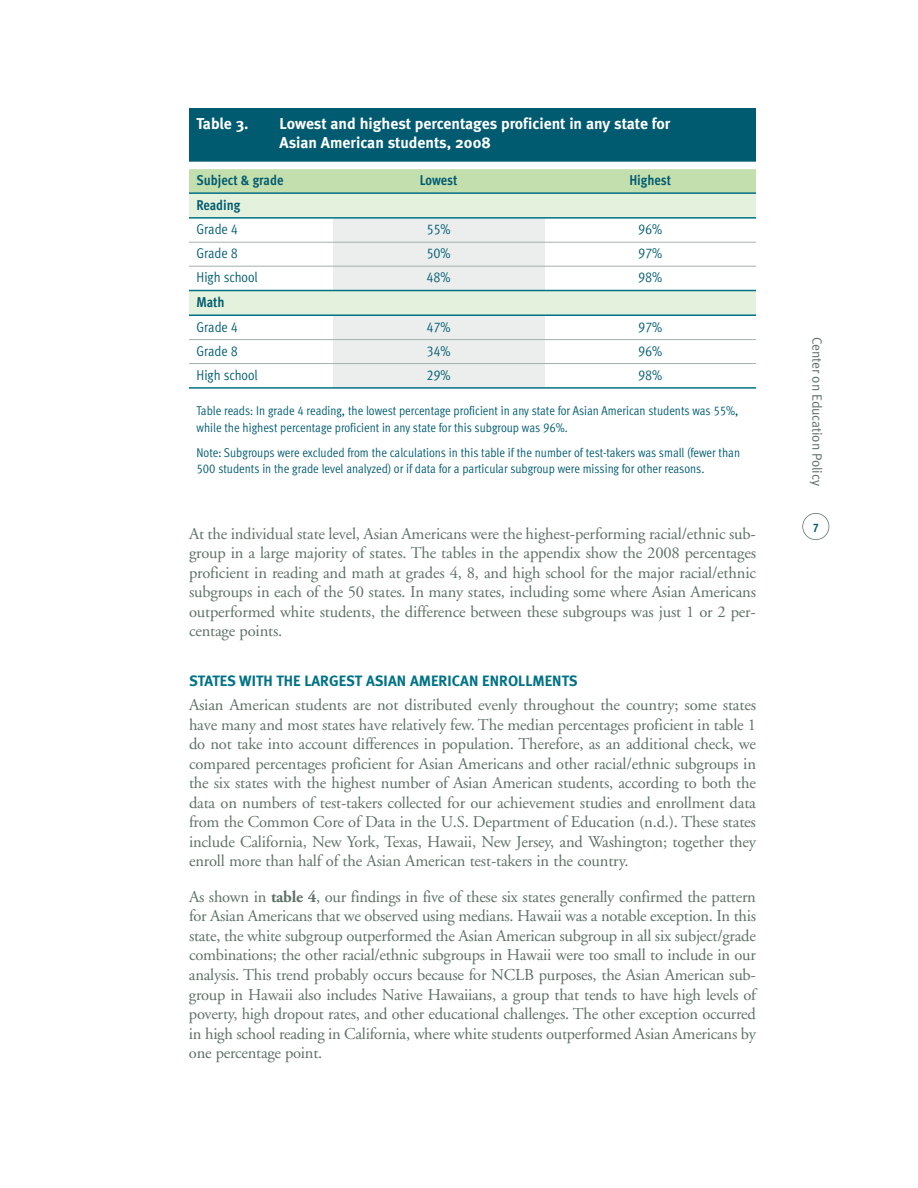
<style>
.page{position:relative;width:918px;height:1188px;background:#fff}
.page>*{position:absolute;margin:0;border:0;box-sizing:border-box;transform-origin:0 0}
.t1{font:16.5px/19.5px "Adobe Garamond";letter-spacing:-.01em;color:#5f7067;text-align:justify}
.t2{font:700 15.75px/18.8px "Meta";color:#fff}
.t3{font:700 15px "Meta";letter-spacing:.005em;color:#017286}
.t4{font:14.25px "Meta Cond Normal LF";color:#005b70}
.t5{font:14.25px "Meta Cond Bold LF";color:#005b70}
.t6{font:13.5px "Meta Normal CE";letter-spacing:-.01em;color:#5f7067}
.t7{font:12.75px/16.5px "Meta Cond Normal LF";color:#005b70}
.t8{font:700 12px "Meta Cond";color:#005b70}
.s1{font-weight:700}
</style>
<div class="page">
<div style="left:802px;top:513px;width:27px;height:27px;border:2px solid #5f7067;border-radius:50%"></div>
<div style="left:189px;top:108px;width:567px;height:57px;background:#005b70"></div>
<div style="left:189px;top:165px;width:144px;height:28px;background:#c2dfad"></div>
<div style="left:333px;top:165px;width:211px;height:28px;background:#c2dfad"></div>
<div style="left:544px;top:165px;width:212px;height:28px;background:#c2dfad"></div>
<div style="left:189px;top:193px;width:567px;height:25px;background:#e4f1dc"></div>
<div style="left:333px;top:218px;width:211px;height:24px;background:#ebeeed"></div>
<div style="left:333px;top:242px;width:211px;height:24px;background:#ebeeed"></div>
<div style="left:333px;top:266px;width:211px;height:25px;background:#ebeeed"></div>
<div style="left:189px;top:291px;width:567px;height:24px;background:#e4f1dc"></div>
<div style="left:333px;top:315px;width:211px;height:25px;background:#ebeeed"></div>
<div style="left:333px;top:340px;width:211px;height:24px;background:#ebeeed"></div>
<div style="left:333px;top:364px;width:211px;height:24px;background:#ebeeed"></div>
<div style="left:189px;top:162px;width:567px;height:7px;background:#fff"></div>
<hr style="left:189px;top:192px;width:567px;height:2px;background:#017286">
<hr style="left:189px;top:217px;width:567px;height:2px;background:#017286">
<hr style="left:189px;top:242px;width:567px;height:1px;background:#a4b1aa">
<hr style="left:189px;top:266px;width:567px;height:1px;background:#a4b1aa">
<hr style="left:189px;top:290px;width:567px;height:1px;background:#017286">
<hr style="left:189px;top:314px;width:567px;height:2px;background:#017286">
<hr style="left:189px;top:339px;width:567px;height:1px;background:#a4b1aa">
<hr style="left:189px;top:363px;width:567px;height:1px;background:#a4b1aa">
<hr style="left:189px;top:387px;width:567px;height:2px;background:#017286">
<p class="t2" style="left:196px;top:116px;width:54px">Table 3.</p>
<p class="t2" style="left:280px;top:116px;width:392px">Lowest and highest percentages proficient in any state for<br>Asian American students, 2008</p>
<p class="t5" style="left:196px;top:174px;width:88px">Subject &amp; grade</p>
<p class="t5" style="left:420px;top:174px;width:39px">Lowest</p>
<p class="t5" style="left:629px;top:174px;width:43px">Highest</p>
<p class="t5" style="left:196px;top:199px;width:45px">Reading</p>
<p class="t4" style="left:196px;top:224px;width:43px">Grade 4</p>
<p class="t4" style="left:426px;top:224px;width:26px">55%</p>
<p class="t4" style="left:638px;top:224px;width:26px">96%</p>
<p class="t4" style="left:196px;top:248px;width:43px">Grade 8</p>
<p class="t4" style="left:426px;top:248px;width:26px">50%</p>
<p class="t4" style="left:638px;top:248px;width:26px">97%</p>
<p class="t4" style="left:196px;top:272px;width:63px">High school</p>
<p class="t4" style="left:426px;top:272px;width:26px">48%</p>
<p class="t4" style="left:638px;top:272px;width:26px">98%</p>
<p class="t5" style="left:196px;top:297px;width:30px">Math</p>
<p class="t4" style="left:196px;top:321px;width:43px">Grade 4</p>
<p class="t4" style="left:426px;top:321px;width:26px">47%</p>
<p class="t4" style="left:638px;top:321px;width:26px">97%</p>
<p class="t4" style="left:196px;top:345px;width:43px">Grade 8</p>
<p class="t4" style="left:426px;top:345px;width:26px">34%</p>
<p class="t4" style="left:638px;top:345px;width:26px">96%</p>
<p class="t4" style="left:196px;top:369px;width:63px">High school</p>
<p class="t4" style="left:426px;top:369px;width:26px">29%</p>
<p class="t4" style="left:638px;top:369px;width:26px">98%</p>
<p class="t7" style="left:196px;top:403px;width:543px">Table reads: In grade 4 reading, the lowest percentage proficient in any state for Asian American students was 55%, while the highest percentage proficient in any state for this subgroup was 96%.</p>
<p class="t7" style="left:196px;top:445px;width:545px">Note: Subgroups were excluded from the calculations in this table if the number of test-takers was small (fewer than<br>500 students in the grade level analyzed) or if data for a particular subgroup were missing for other reasons.</p>
<p class="t1" style="left:189px;top:525px;width:569px">At the individual state level, Asian Americans were the highest-performing racial/ethnic sub&shy;group in a large majority of states. The tables in the appendix show the 2008 percentages proficient in reading and math at grades 4, 8, and high school for the major racial/ethnic subgroups in each of the 50 states. In many states, including some where Asian Americans outperformed white students, the difference between these subgroups was just 1 or 2 per&shy;centage points.</p>
<p class="t3" style="left:189px;top:676px;width:390px">STATES WITH THE LARGEST ASIAN AMERICAN ENROLLMENTS</p>
<p class="t1" style="left:189px;top:697px;width:569px">Asian American students are not distributed evenly throughout the country; some states have many and most states have relatively few. The median percentages proficient in table 1 do not take into account differences in population. Therefore, as an additional check, we compared percentages proficient for Asian Americans and other racial/ethnic subgroups in the six states with the highest number of Asian American students, according to both the data on numbers of test-takers collected for our achievement studies and enrollment data from the Common Core of Data in the U.S. Department of Education (n.d.). These states include California, New York, Texas, Hawaii, New Jersey, and Washington; together they enroll more than half of the Asian American test-takers in the country.</p>
<p class="t1" style="left:189px;top:888px;width:569px">As shown in <span class="s1">table 4</span>, our findings in five of these six states generally confirmed the pattern for Asian Americans that we observed using medians. Hawaii was a notable exception. In this state, the white subgroup outperformed the Asian American subgroup in all six subject/grade combinations; the other racial/ethnic subgroups in Hawaii were too small to include in our analysis. This trend probably occurs because for NCLB purposes, the Asian American sub&shy;group in Hawaii also includes Native Hawaiians, a group that tends to have high levels of poverty, high dropout rates, and other educational challenges. The other exception occurred in high school reading in California, where white students outperformed Asian Americans by one percentage point.</p>
<p class="t6" style="left:825px;top:337px;width:150px;rotate:90deg">Center on Education Policy</p>
<p class="t8" style="left:813px;top:521px;width:7px">7</p>
</div>
